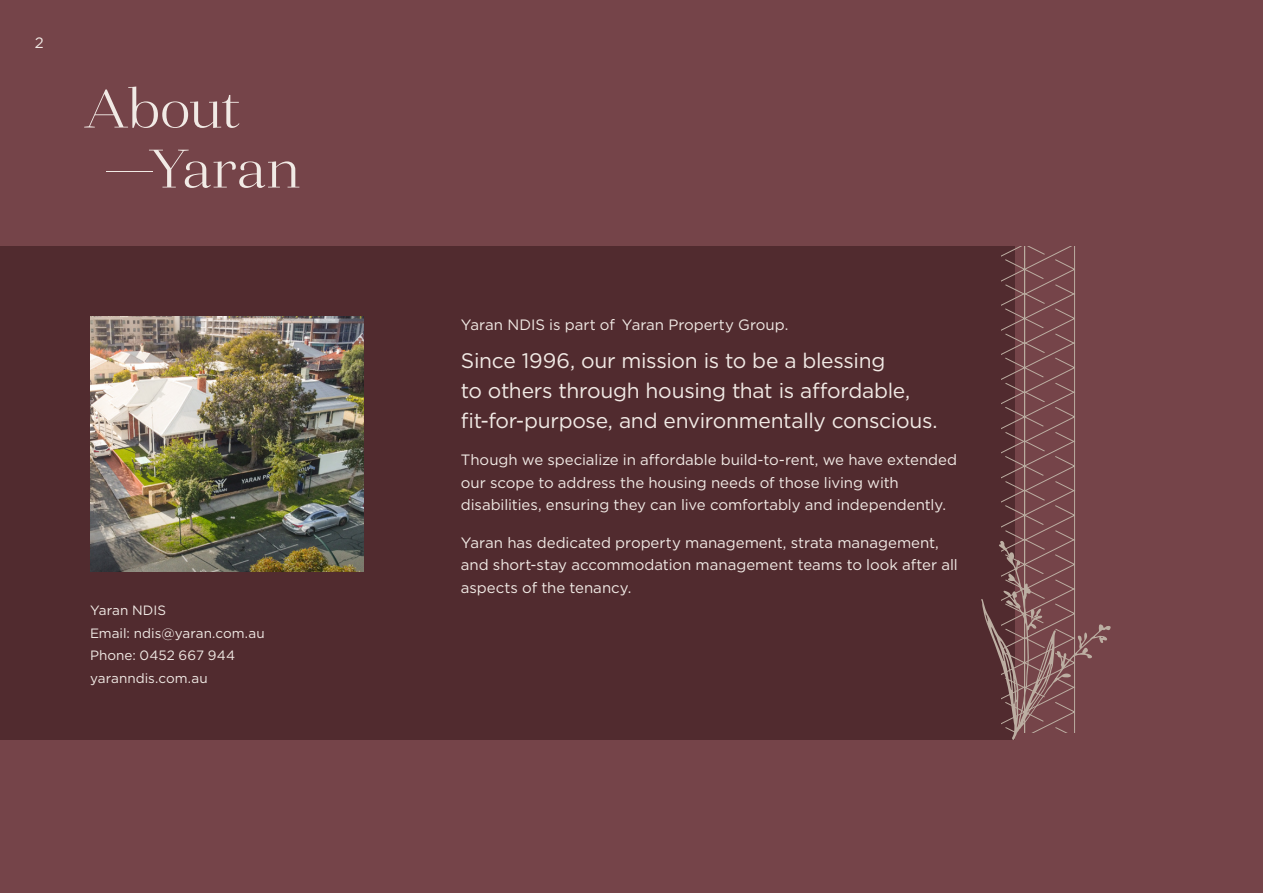
<style>
.page{position:relative;width:1263px;height:893px;background:#754449}
.page>*{position:absolute;margin:0;border:0;box-sizing:border-box;transform-origin:0 0}
.t1{font:300 54px/60px "Fiorina Title";letter-spacing:-.035em;color:#f1eae5}
.t2{font:21px/30px "Gotham";letter-spacing:-.015em;color:#f1eae5}
.t3{font:15px/22.5px "Gotham";letter-spacing:-.005em;color:#f1eae5}
.t4{font:13.5px/22.5px "Gotham";letter-spacing:.005em;color:#f1eae5}
</style>
<div class="page">
<div style="left:0;top:247px;width:1015px;height:493px;background:#512b2f"></div>
<img style="left:90px;top:316px;width:274px;height:255px">
<svg style="left:981px;top:247px;width:130px;height:493px"></svg>
<p class="t3" style="left:35px;top:31px;width:10px">2</p>
<h1 class="t1" style="left:102px;top:78px;width:200px;text-indent:-19px">About —Yaran</h1>
<p class="t4" style="left:90px;top:599px;width:176px">Yaran NDIS<br>Email: ndis@yaran.com.au<br>Phone: 0452 667 944 yaranndis.com.au</p>
<p class="t3" style="left:461px;top:313px;width:329px">Yaran NDIS is part of Yaran Property Group.</p>
<h2 class="t2" style="left:461px;top:345px;width:478px">Since 1996, our mission is to be a blessing<br>to others through housing that is affordable, fit-for-purpose, and environmentally conscious.</h2>
<p class="t3" style="left:461px;top:448px;width:498px">Though we specialize in affordable build-to-rent, we have extended our scope to address the housing needs of those living with disabilities, ensuring they can live comfortably and independently.</p>
<p class="t3" style="left:461px;top:531px;width:498px">Yaran has dedicated property management, strata management, and short-stay accommodation management teams to look after all aspects of the tenancy.</p>
</div>
